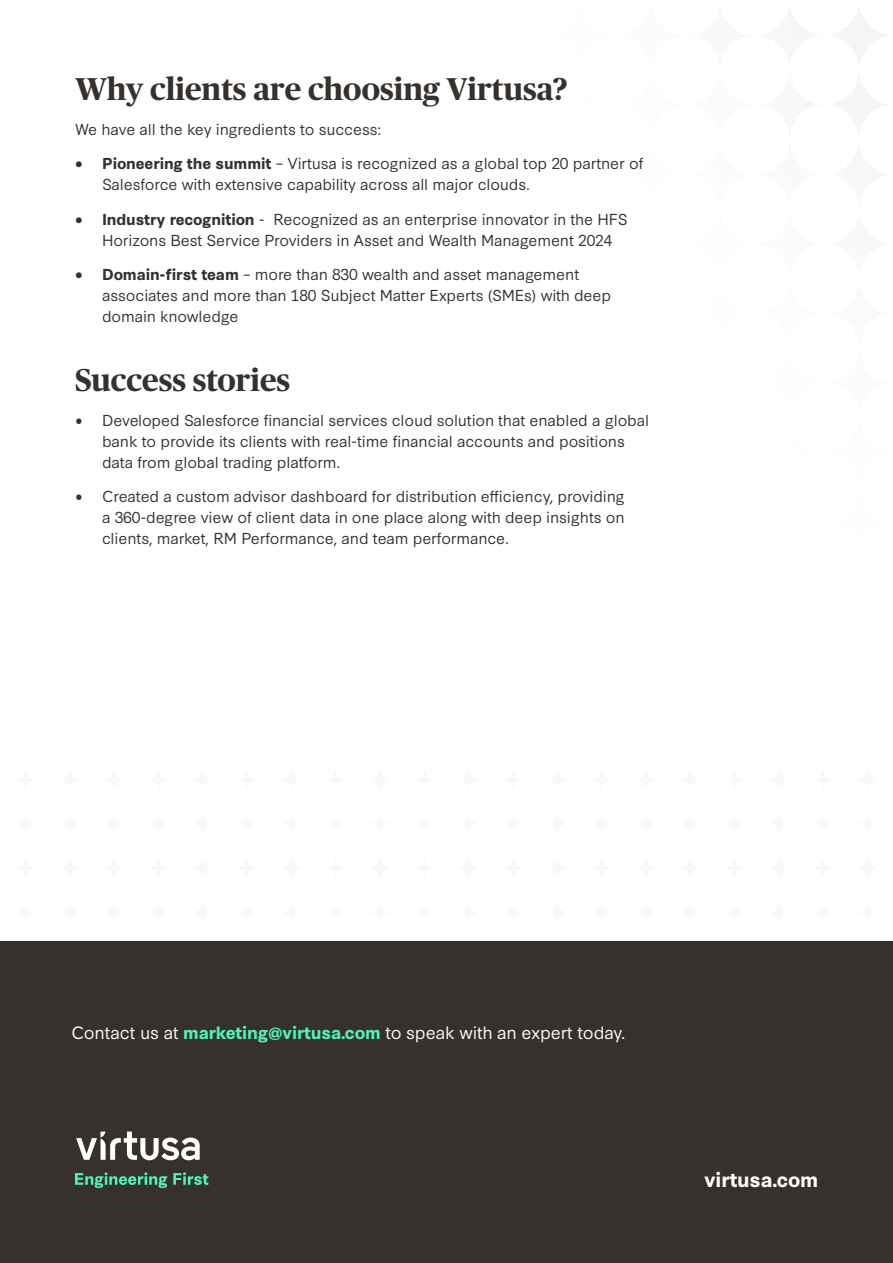
<style>
.page{position:relative;width:893px;height:1263px;background:#fff}
.page>*{position:absolute;margin:0;border:0;box-sizing:border-box;transform-origin:0 0}
.H2_-_Headline{font:700 31.5px "Publico Headline";color:#36312d}
.t1{font:700 19.5px "Synthese";letter-spacing:-.005em;color:#fff}
.Body_Copy{font:16.8px "Synthese";letter-spacing:-.01em;color:#fff}
.Body_Copy-2{font:15px/21px "Synthese";letter-spacing:-.01em;color:#36312d}
.s1{font-weight:700}
.s2{font-weight:700;color:#51f2b8}
</style>
<div class="page">
<div style="left:0;top:941px;width:893px;height:322px;background:#36312d"></div>
<svg style="left:75px;top:1172px;width:133px;height:16px"></svg>
<svg style="left:76px;top:1131px;width:124px;height:29px"></svg>
<p class="H2_-_Headline" style="left:75px;top:67px;width:494px">Why clients are choosing Virtusa?</p>
<p class="Body_Copy-2" style="left:75px;top:117px;width:308px">We have all the key ingredients to success:</p>
<p class="Body_Copy-2" style="left:102px;top:152px;width:543px;text-indent:-27px"><span class="s1">• Pioneering the summit</span> – Virtusa is recognized as a global top 20 partner of<br>Salesforce with extensive capability across all major clouds.</p>
<p class="Body_Copy-2" style="left:102px;top:207px;width:527px;text-indent:-27px"><span class="s1">• Industry recognition</span> - Recognized as an enterprise innovator in the HFS<br>Horizons Best Service Providers in Asset and Wealth Management 2024</p>
<p class="Body_Copy-2" style="left:102px;top:263px;width:511px;text-indent:-27px"><span class="s1">• Domain-first team</span> – more than 830 wealth and asset management associates and more than 180 Subject Matter Experts (SMEs) with deep domain knowledge</p>
<p class="H2_-_Headline" style="left:75px;top:358px;width:217px">Success stories</p>
<p class="Body_Copy-2" style="left:102px;top:408px;width:549px;text-indent:-27px">• Developed Salesforce financial services cloud solution that enabled a global bank to provide its clients with real-time financial accounts and positions data from global trading platform.</p>
<p class="Body_Copy-2" style="left:102px;top:485px;width:524px;text-align:justify;text-indent:-27px">• Created a custom advisor dashboard for distribution efficiency, providing a 360-degree view of client data in one place along with deep insights on clients, market, RM Performance, and team performance.</p>
<p class="Body_Copy" style="left:71px;top:1019px;width:556px">Contact us at <span class="s2">marketing@virtusa.com</span> to speak with an expert today.</p>
<p class="t1" style="left:704px;top:1164px;width:116px">virtusa.com</p>
</div>
